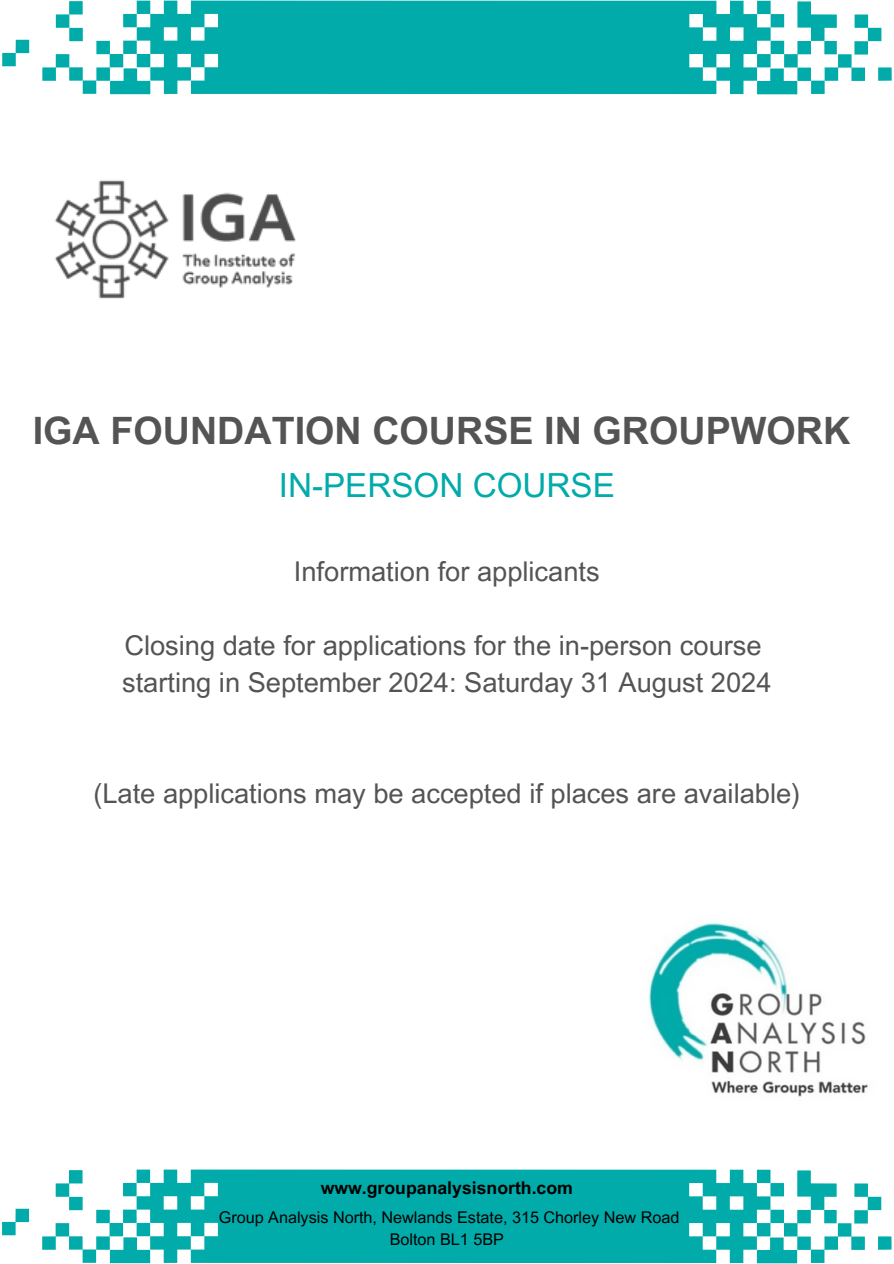
<style>
.page{position:relative;width:894px;height:1264px;background:#fff}
.page>*{position:absolute;margin:0;border:0;box-sizing:border-box;transform-origin:0 0}
.t1{font:700 37.65px "Arial MT Pro";color:#545454}
.t2{font:33.15px "Arial MT Pro";color:#00abaa}
.t3{font:27.3px/37.2px "Arial MT Pro";color:#545454}
.t4{font:700 17.7px "Arial MT Pro";color:#000}
.t5{font:16.2px "Arial MT Pro";color:#000}
</style>
<div class="page">
<img style="left:648px;top:922px;width:220px;height:175px">
<img style="left:54px;top:180px;width:242px;height:119px">
<svg style="left:136px;top:1169px;width:620px;height:93px;background:#13b1b0"></svg>
<div style="left:877px;top:1236px;width:14px;height:13px;background:#00abaa"></div>
<svg style="left:756px;top:1170px;width:125px;height:92px"></svg>
<div style="left:824px;top:1209px;width:12px;height:14px;background:#00abaa"></div>
<div style="left:797px;top:1236px;width:13px;height:13px;background:#00abaa"></div>
<div style="left:756px;top:1222px;width:14px;height:14px;background:#00abaa"></div>
<div style="left:756px;top:1169px;width:14px;height:13px;background:#00abaa"></div>
<div style="left:123px;top:1182px;width:13px;height:14px;background:#00abaa"></div>
<svg style="left:2px;top:1208px;width:27px;height:27px"></svg>
<svg style="left:42px;top:1209px;width:108px;height:53px"></svg>
<div style="left:69px;top:1196px;width:14px;height:14px;background:#00abaa"></div>
<svg style="left:56px;top:1170px;width:26px;height:26px"></svg>
<div style="left:96px;top:1236px;width:14px;height:13px;background:#00abaa"></div>
<div style="left:136px;top:1222px;width:14px;height:14px;background:#00abaa"></div>
<div style="left:136px;top:1169px;width:14px;height:13px;background:#00abaa"></div>
<svg style="left:137px;top:1px;width:619px;height:93px;background:#12b1b0"></svg>
<div style="left:877px;top:67px;width:14px;height:14px;background:#00abaa"></div>
<svg style="left:756px;top:1px;width:125px;height:93px"></svg>
<div style="left:824px;top:41px;width:12px;height:13px;background:#00abaa"></div>
<div style="left:797px;top:68px;width:13px;height:13px;background:#00abaa"></div>
<div style="left:756px;top:54px;width:14px;height:13px;background:#00abaa"></div>
<div style="left:756px;top:1px;width:14px;height:13px;background:#00abaa"></div>
<div style="left:123px;top:14px;width:14px;height:13px;background:#00abaa"></div>
<svg style="left:2px;top:40px;width:27px;height:26px"></svg>
<svg style="left:42px;top:41px;width:108px;height:53px"></svg>
<div style="left:69px;top:28px;width:14px;height:13px;background:#00abaa"></div>
<svg style="left:56px;top:1px;width:27px;height:27px"></svg>
<div style="left:96px;top:67px;width:14px;height:14px;background:#00abaa"></div>
<div style="left:137px;top:54px;width:13px;height:13px;background:#00abaa"></div>
<div style="left:137px;top:1px;width:13px;height:13px;background:#00abaa"></div>
<h2 class="t1" style="left:33px;top:417px;width:818px">IGA FOUNDATION COURSE IN GROUPWORK</h2>
<h2 class="t2" style="left:279px;top:473px;width:337px">IN-PERSON COURSE</h2>
<p class="t3" style="left:294px;top:555px;width:307px">Information for applicants</p>
<p class="t3" style="left:122px;top:630px;width:650px">Closing date for applications for the in-person course starting in September 2024: Saturday 31 August 2024</p>
<p class="t3" style="left:93px;top:778px;width:708px">(Late applications may be accepted if places are available)</p>
<h1 class="t4" style="left:320px;top:1181px;width:254px">www.groupanalysisnorth.com</h1>
<h2 class="t5" style="left:219px;top:1210px;width:462px">Group Analysis North, Newlands Estate, 315 Chorley New Road</h2>
<h2 class="t5" style="left:389px;top:1233px;width:116px">Bolton BL1 5BP</h2>
</div>
